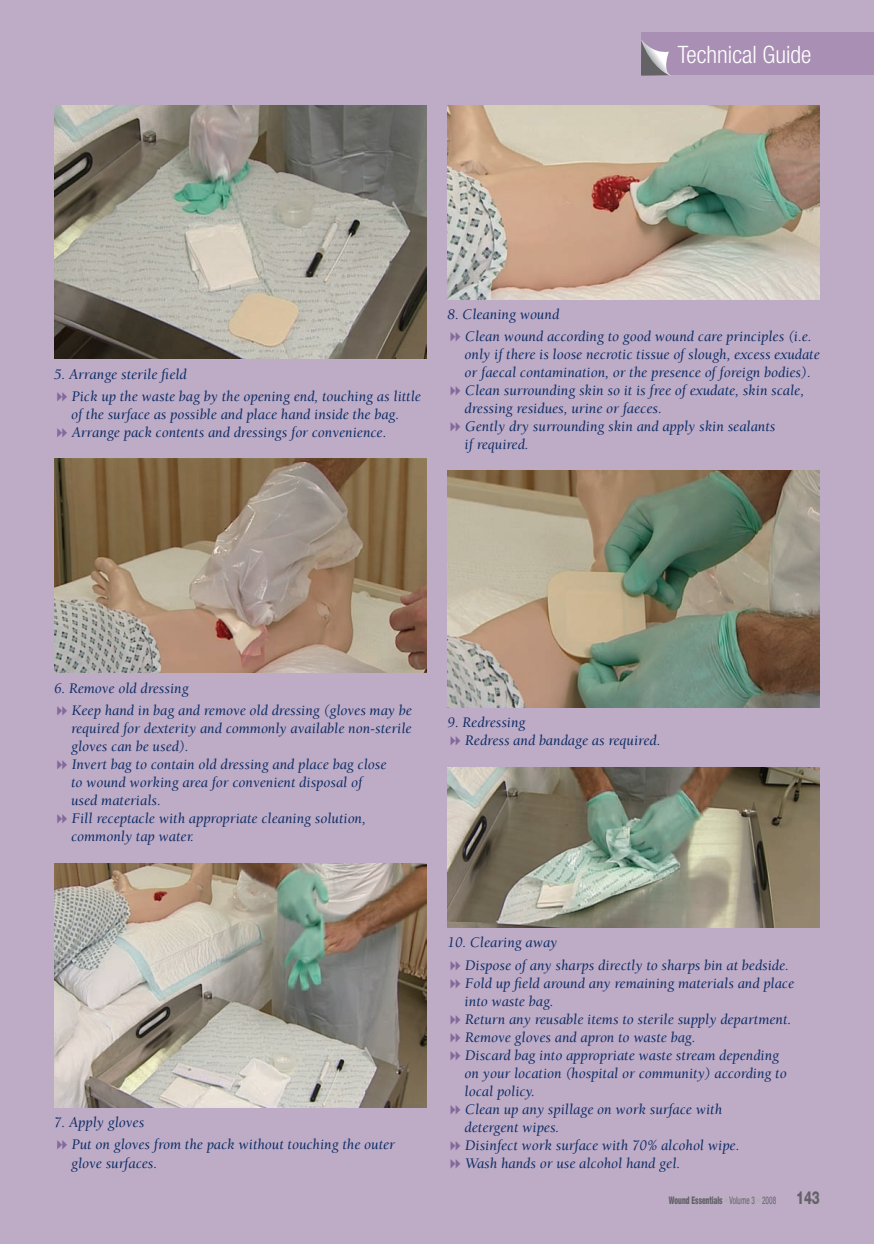
<style>
.page{position:relative;width:874px;height:1244px;background:#fff}
.page>*{position:absolute;margin:0;border:0;box-sizing:border-box;transform-origin:0 0}
.t1{font:300 condensed 24px "Helvetica Neue";color:#fff}
.t2{font:italic 15px/18px "Berkeley";color:#0f2d65}
.t3{font:900 condensed 10.5px "Helvetica Neue";color:#636366;scale:.7 1}
.s1{font-weight:400;color:#adaeb2}
.s2{font-weight:400}
.s3{font-weight:800;font-stretch:normal;font-size:18px}
</style>
<div class="page">
<div style="left:0;top:0;width:873px;height:1243px;background:#beacc7"></div>
<div style="left:641px;top:33px;width:232px;height:42px;background:#a98fb4"></div>
<svg style="left:641px;top:40px;width:29px;height:35px"></svg>
<img style="left:54px;top:105px;width:372px;height:254px">
<img style="left:54px;top:863px;width:372px;height:244px">
<img style="left:54px;top:458px;width:372px;height:214px">
<img style="left:447px;top:105px;width:372px;height:194px">
<img style="left:447px;top:471px;width:372px;height:236px">
<img style="left:447px;top:767px;width:372px;height:160px">
<h1 class="t1" style="left:677px;top:41px;width:135px">Technical Guide</h1>
<p class="t2" style="left:72px;top:363px;width:351px;line-height:22.2px;text-indent:-18px">5. Arrange sterile field<br>Pick up the waste bag by the opening end, touching as little</p>
<p class="t2" style="left:71px;top:405px;width:330px">of the surface as possible and place hand inside the bag.<br>Arrange pack contents and dressings for convenience.</p>
<p class="t2" style="left:465px;top:303px;width:348px;line-height:22.2px;text-indent:-18px">8. Cleaning wound<br>Clean wound according to good wound care principles (i.e.</p>
<p class="t2" style="left:464px;top:346px;width:356px">only if there is loose necrotic tissue of slough, excess exudate or faecal contamination, or the presence of foreign bodies).<br>Clean surrounding skin so it is free of exudate, skin scale, dressing residues, urine or faeces.<br>Gently dry surrounding skin and apply skin sealants<br>if required.</p>
<p class="t2" style="left:72px;top:677px;width:342px;line-height:22.2px;text-indent:-18px">6. Remove old dressing<br>Keep hand in bag and remove old dressing (gloves may be</p>
<p class="t2" style="left:71px;top:719px;width:342px">required for dexterity and commonly available non-sterile gloves can be used).<br>Invert bag to contain old dressing and place bag close<br>to wound working area for convenient disposal of<br>used materials.<br>Fill receptacle with appropriate cleaning solution, commonly tap water.</p>
<p class="t2" style="left:465px;top:713px;width:197px;text-indent:-18px">9. Redressing<br>Redress and bandage as required.</p>
<p class="t2" style="left:72px;top:1111px;width:325px;line-height:22.2px;text-indent:-18px">7. Apply gloves<br>Put on gloves from the pack without touching the outer</p>
<p class="t2" style="left:71px;top:1154px;width:88px">glove surfaces.</p>
<p class="t2" style="left:465px;top:931px;width:325px;line-height:22.2px;text-indent:-18px">10. Clearing away<br>Dispose of any sharps directly to sharps bin at bedside.</p>
<p class="t2" style="left:464px;top:974px;width:331px">Fold up field around any remaining materials and place into waste bag.<br>Return any reusable items to sterile supply department.<br>Remove gloves and apron to waste bag.<br>Discard bag into appropriate waste stream depending on your location (hospital or community) according to local policy.<br>Clean up any spillage on work surface with<br>detergent wipes.<br>Disinfect work surface with 70% alcohol wipe.<br>Wash hands or use alcohol hand gel.</p>
<p class="t3" style="left:669px;top:1193px;width:217px">Wound Essentials <span class="s1">•</span> <span class="s2">Volume 3</span> <span class="s1">•</span> <span class="s2">2008</span> <span class="s3">143</span></p>
</div>
